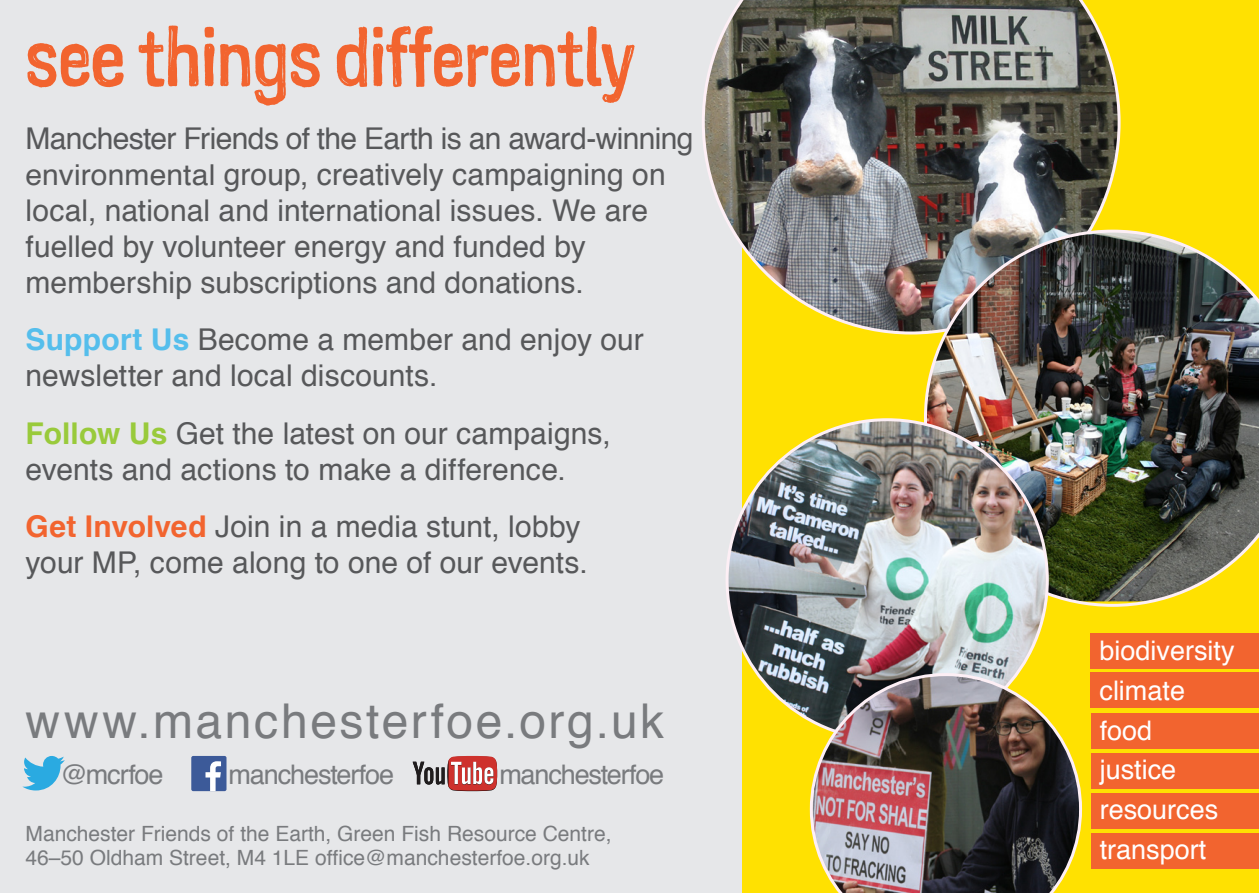
<style>
.page{position:relative;width:1259px;height:893px;background:#fff}
.page>*{position:absolute;margin:0;border:0;box-sizing:border-box;transform-origin:0 0}
.t1{font:81px "FOEDISPLAY";color:#f2642f}
.Paragraph_Style_3{font:48px "Helvetica";letter-spacing:.055em;color:#797b7e}
.t2{font:30px/36px "Helvetica";letter-spacing:.005em;color:#57585a}
.Back_Boxes{font:27px "Helvetica";color:#fff}
.Paragraph_Style_3-2{font:27px "Helvetica";letter-spacing:-.04em;color:#797b7e}
.t3{font:21px/24px "Helvetica";color:#797b7e}
.s1{font-size:28.8px}
.s2{font-weight:700;color:#55beec}
.s3{font-weight:700;color:#99ca3b}
.s4{font-weight:700;color:#f2642f}
</style>
<div class="page">
<div style="left:0;top:0;width:759px;height:893px;background:#e6e7e9"></div>
<div style="left:743px;top:0;width:516px;height:893px;background:#ffe101"></div>
<svg style="left:22px;top:756px;width:43px;height:34px"></svg>
<div style="left:191px;top:756px;width:35px;height:35px;background:#3c5a99;border-radius:2px"></div>
<svg style="left:205px;top:761px;width:16px;height:30px"></svg>
<svg style="left:413px;top:756px;width:84px;height:35px"></svg>
<img style="left:702px;top:0;width:418px;height:334px">
<img style="left:924px;top:230px;width:335px;height:377px">
<img style="left:727px;top:420px;width:320px;height:320px;border-radius:160px">
<img style="left:810px;top:673px;width:272px;height:220px">
<div style="left:1091px;top:633px;width:168px;height:36px;background:#f2642f"></div>
<div style="left:1091px;top:673px;width:168px;height:35px;background:#f2642f"></div>
<div style="left:1091px;top:713px;width:168px;height:35px;background:#f2642f"></div>
<div style="left:1091px;top:753px;width:168px;height:35px;background:#f2642f"></div>
<div style="left:1091px;top:793px;width:168px;height:35px;background:#f2642f"></div>
<div style="left:1091px;top:833px;width:168px;height:35px;background:#f2642f"></div>
<p class="t1" style="left:26px;top:4px;width:611px">see things differently</p>
<p class="t2" style="left:26px;top:122px;width:669px">Manchester Friends of the Earth is an award-winning <span class="s1">environmental</span> group, creatively campaigning on local, national and international issues. We are fuelled by volunteer energy and funded by membership subscriptions and donations.</p>
<p class="t2" style="left:26px;top:323px;width:619px"><span class="s2">Support Us</span> Become a member and enjoy our newsletter and local discounts.</p>
<p class="t2" style="left:26px;top:416px;width:587px"><span class="s3">Follow Us</span> Get the latest on our campaigns, events and actions to make a difference.</p>
<p class="t2" style="left:26px;top:509px;width:564px"><span class="s4">Get Involved</span> Join in a media stunt, lobby your MP, come along to one of our events.</p>
<p class="Paragraph_Style_3" style="left:26px;top:684px;width:640px">www.manchesterfoe.org.uk</p>
<p class="Paragraph_Style_3-2" style="left:60px;top:753px;width:105px">@mcrfoe</p>
<p class="Paragraph_Style_3-2" style="left:229px;top:753px;width:167px">manchesterfoe</p>
<p class="Paragraph_Style_3-2" style="left:499px;top:753px;width:166px">manchesterfoe</p>
<p class="t3" style="left:26px;top:822px;width:587px">Manchester Friends of the Earth, Green Fish Resource Centre,<br>46–50 Oldham Street, M4 1LE office@manchesterfoe.org.uk</p>
<p class="Back_Boxes" style="left:1099px;top:629px;width:137px">biodiversity</p>
<p class="Back_Boxes" style="left:1099px;top:670px;width:87px">climate</p>
<p class="Back_Boxes" style="left:1099px;top:709px;width:54px">food</p>
<p class="Back_Boxes" style="left:1099px;top:749px;width:78px">justice</p>
<p class="Back_Boxes" style="left:1099px;top:789px;width:120px">resources</p>
<p class="Back_Boxes" style="left:1099px;top:829px;width:108px">transport</p>
</div>
